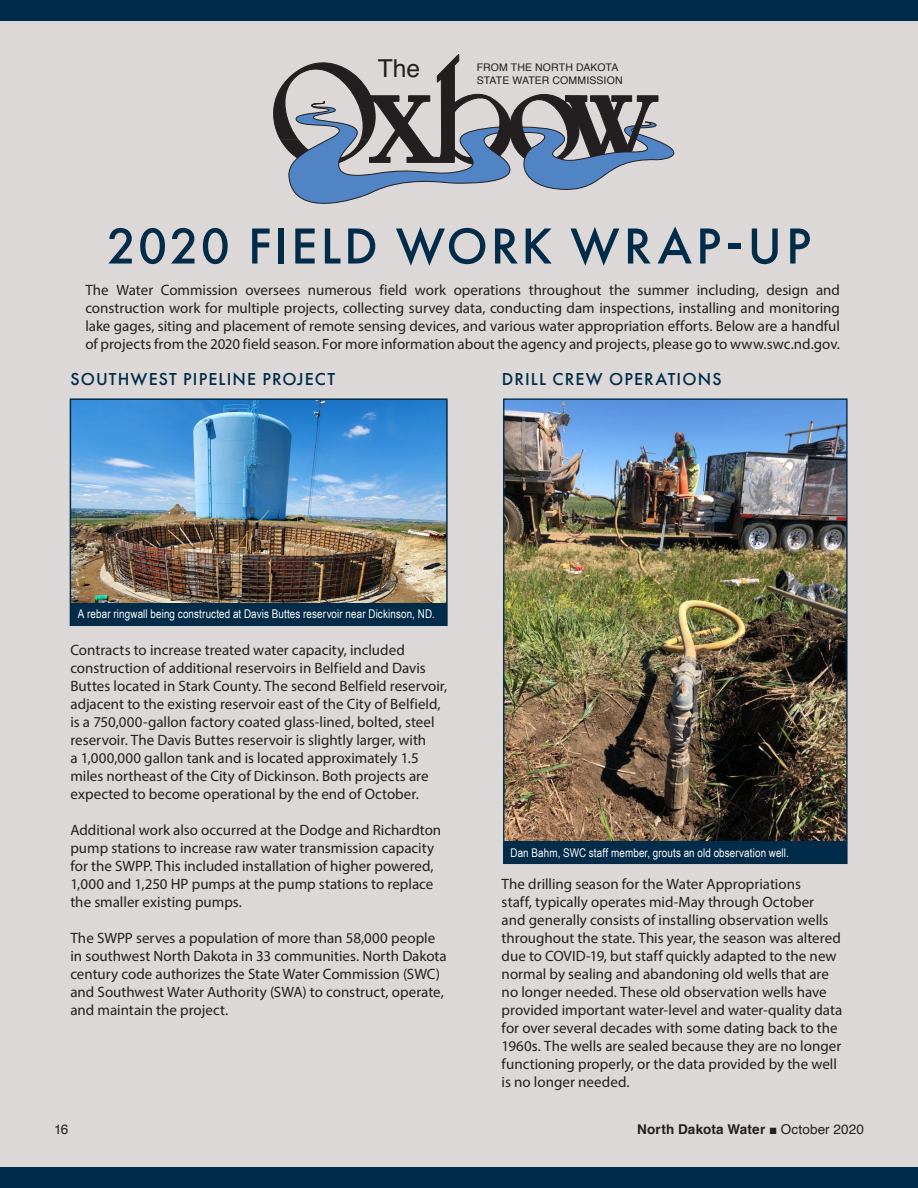
<style>
.page{position:relative;width:918px;height:1188px;background:#dcd8d7}
.page>*{position:absolute;margin:0;border:0;box-sizing:border-box;transform-origin:0 0}
.Body_Header{font:500 52.5px "Futura PT";letter-spacing:.055em;color:#002b49}
.t1{font:24.75px "Helvetica";color:#231f20}
.Body_Header-2{font:500 18px "Futura PT";letter-spacing:.065em;color:#002b49}
.Body{font:15px/18px "Myriad Pro";color:#231f20}
.t2{font:700 13.5px "Helvetica";letter-spacing:.01em;color:#231f20}
.t3{font:13.5px "Helvetica";color:#231f20}
.t4{font:12px "Arial Narrow";letter-spacing:.01em;color:#fff}
.t5{font:10.5px "Helvetica";letter-spacing:.01em;color:#231f20}
.s1{font-family:"Arial";font-weight:400}
.s2{font-weight:400}
</style>
<div class="page">
<svg style="left:273px;top:54px;width:401px;height:150px"></svg>
<img style="left:73px;top:401px;width:372px;height:202px">
<div style="left:70px;top:398px;width:378px;height:228px;border:2px solid #002b49"></div>
<img style="left:505px;top:400px;width:341px;height:442px">
<div style="left:71px;top:603px;width:376px;height:22px;background:#002b49"></div>
<div style="left:504px;top:842px;width:343px;height:22px;background:#002b49"></div>
<div style="left:0;top:0;width:918px;height:21px;background:#002b49"></div>
<div style="left:0;top:1167px;width:918px;height:21px;background:#002b49"></div>
<p class="t1" style="left:378px;top:49px;width:44px">The</p>
<p class="t5" style="left:477px;top:59px;width:143px">FROM THE NORTH DAKOTA</p>
<p class="t5" style="left:477px;top:72px;width:147px">STATE WATER COMMISSION</p>
<p class="Body_Header" style="left:107px;top:214px;width:706px">2020 FIELD WORK WRAP-UP</p>
<p class="Body" style="left:85px;top:281px;width:756px;text-align:justify">The Water Commission oversees numerous field work operations throughout the summer including, design and construction work for multiple projects, collecting survey data, conducting dam inspections, installing and monitoring lake gages, siting and placement of remote sensing devices, and various water appropriation efforts. Below are a handful of projects from the 2020 field season. For more information about the agency and projects, please go to www.swc.nd.gov.</p>
<p class="Body_Header-2" style="left:70px;top:368px;width:266px">SOUTHWEST PIPELINE PROJECT</p>
<p class="Body_Header-2" style="left:502px;top:368px;width:221px">DRILL CREW OPERATIONS</p>
<p class="t4" style="left:78px;top:605px;width:358px">A rebar ringwall being constructed at Davis Buttes reservoir near Dickinson, ND.</p>
<p class="Body" style="left:70px;top:640px;width:378px">Contracts to increase treated water capacity, included construction of additional reservoirs in Belfield and Davis Buttes located in Stark County. The second Belfield reservoir, adjacent to the existing reservoir east of the City of Belfield, is a 750,000-gallon factory coated glass-lined, bolted, steel reservoir. The Davis Buttes reservoir is slightly larger, with<br>a 1,000,000 gallon tank and is located approximately 1.5 miles northeast of the City of Dickinson. Both projects are expected to become operational by the end of October.</p>
<p class="Body" style="left:70px;top:820px;width:372px">Additional work also occurred at the Dodge and Richardton pump stations to increase raw water transmission capacity for the SWPP. This included installation of higher powered, 1,000 and 1,250 HP pumps at the pump stations to replace the smaller existing pumps.</p>
<p class="Body" style="left:70px;top:928px;width:378px">The SWPP serves a population of more than 58,000 people in southwest North Dakota in 33 communities. North Dakota century code authorizes the State Water Commission (SWC) and Southwest Water Authority (SWA) to construct, operate, and maintain the project.</p>
<p class="t4" style="left:511px;top:844px;width:280px">Dan Bahm, SWC staff member, grouts an old observation well.</p>
<p class="Body" style="left:502px;top:874px;width:342px">The drilling season for the Water Appropriations<br>staff, typically operates mid-May through October<br>and generally consists of installing observation wells throughout the state. This year, the season was altered due to COVID-19, but staff quickly adapted to the new normal by sealing and abandoning old wells that are no longer needed. These old observation wells have provided important water-level and water-quality data for over several decades with some dating back to the 1960s. The wells are sealed because they are no longer functioning properly, or the data provided by the well is no longer needed.</p>
<p class="t3" style="left:54px;top:1119px;width:16px">16</p>
<p class="t2" style="left:637px;top:1118px;width:228px">North Dakota Water <span class="s1">■</span> <span class="s2">October 2020</span></p>
</div>
